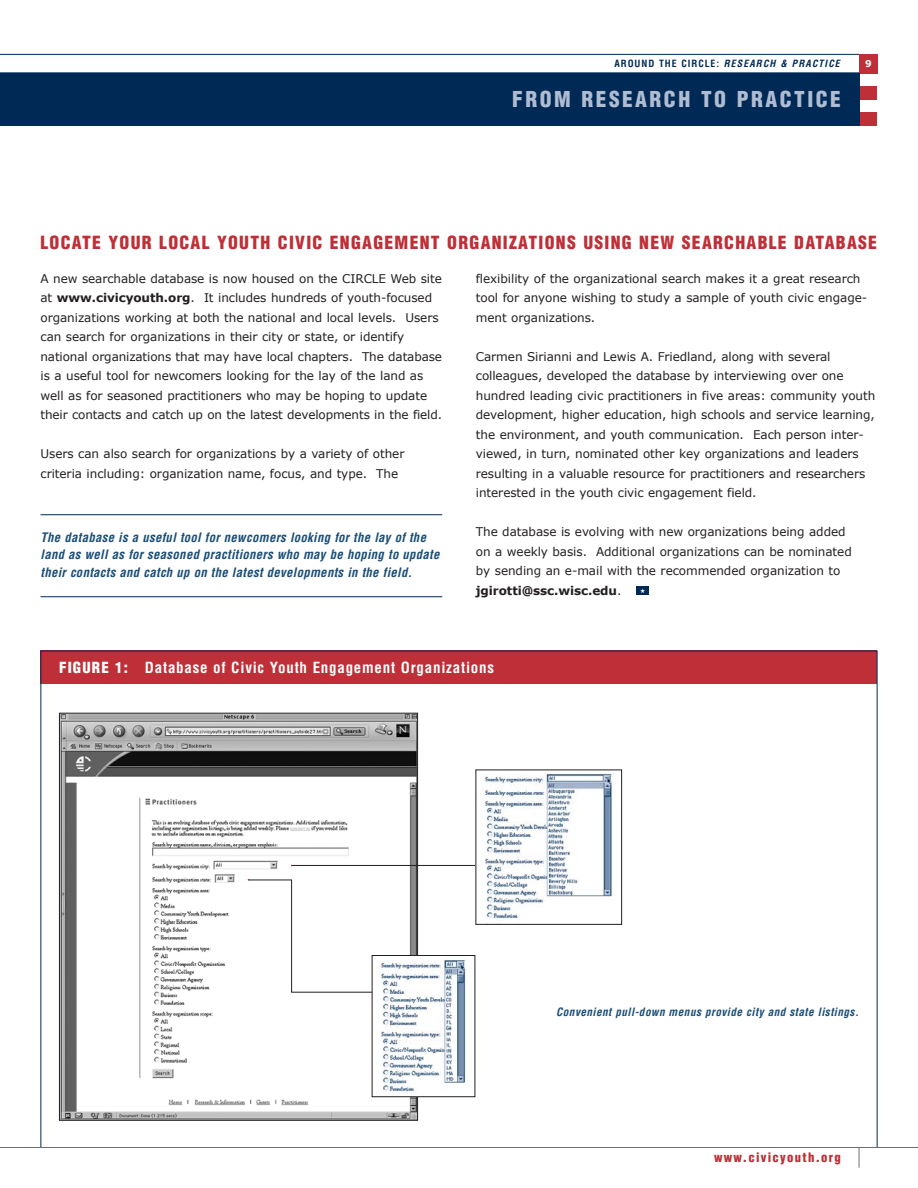
<style>
.page{position:relative;width:918px;height:1188px;background:#fff}
.page>*{position:absolute;margin:0;border:0;box-sizing:border-box;transform-origin:0 0}
.t1{font:900 condensed 21.3px "Helvetica";letter-spacing:.115em;color:#afbcd2}
.t2{font:900 condensed 17.7px "Helvetica";letter-spacing:.075em;color:#be2f37}
.t3{font:700 condensed 15px "Helvetica";letter-spacing:.05em;color:#fff}
.t4{font:italic 700 condensed 12.75px/17.2px "Helvetica";letter-spacing:.025em;color:#1a4e76}
.t5{font:900 condensed 12.75px "Helvetica";letter-spacing:.1em;color:#be2f37}
.t6{font:12px/19.5px "Verdana";letter-spacing:-.005em;color:#231f20}
.t7{font:italic 700 condensed 11.25px "Helvetica";letter-spacing:.04em;color:#1a4e76}
.t8{font:italic 700 condensed 9.75px "Helvetica";letter-spacing:.115em;color:#002a55}
.t9{font:700 9.3px "Verdana";color:#fff}
.s1{font-style:normal}
.s2{font-weight:700}
.s3{font-weight:900}
</style>
<div class="page">
<div style="left:40px;top:651px;width:838px;height:33px;background:#be2f37"></div>
<div style="left:859px;top:113px;width:18px;height:13px;background:#be2f37"></div>
<div style="left:859px;top:86px;width:18px;height:13px;background:#be2f37"></div>
<svg style="left:859px;top:1148px;width:1px;height:20px"></svg>
<div style="left:859px;top:54px;width:19px;height:19px;background:#be2f37"></div>
<div style="left:637px;top:586px;width:12px;height:9px;background:#002a55"></div>
<hr style="left:0;top:1147px;width:918px;height:1px;background:#6c6e70">
<hr style="left:0;top:72px;width:859px;height:1px;background:#002a55">
<hr style="left:0;top:54px;width:859px;height:1px;background:#002a55">
<div style="left:0;top:73px;width:859px;height:53px;background:#002a55"></div>
<hr style="left:41px;top:514px;width:401px;height:1px;background:#002a55">
<hr style="left:41px;top:596px;width:401px;height:1px;background:#002a55">
<img style="left:61px;top:715px;width:355px;height:403px">
<img style="left:484px;top:773px;width:129px;height:146px">
<div style="left:476px;top:770px;width:146px;height:155px;border:1px solid #231f20"></div>
<img style="left:374px;top:993px;width:92px;height:102px">
<div style="left:372px;top:955px;width:103px;height:142px;border:1px solid #231f20"></div>
<svg style="left:248px;top:865px;width:228px;height:128px"></svg>
<p class="t8" style="left:614px;top:60px;width:227px"><span class="s1">AROUND THE CIRCLE:</span> RESEARCH &amp; PRACTICE</p>
<p class="t9" style="left:865px;top:58px;width:8px">9</p>
<h1 class="t1" style="left:512px;top:91px;width:330px">FROM RESEARCH TO PRACTICE</h1>
<h2 class="t2" style="left:40px;top:236px;width:838px">LOCATE YOUR LOCAL YOUTH CIVIC ENGAGEMENT ORGANIZATIONS USING NEW SEARCHABLE DATABASE</h2>
<p class="t6" style="left:40px;top:268px;width:403px">A new searchable database is now housed on the CIRCLE Web site at <span class="s2">www.civicyouth.org</span>. It includes hundreds of youth-focused organizations working at both the national and local levels. Users can search for organizations in their city or state, or identify national organizations that may have local chapters. The database is a useful tool for newcomers looking for the lay of the land as well as for seasoned practitioners who may be hoping to update their contacts and catch up on the latest developments in the field.</p>
<p class="t6" style="left:40px;top:444px;width:365px">Users can also search for organizations by a variety of other criteria including: organization name, focus, and type. The</p>
<p class="t4" style="left:41px;top:530px;width:401px">The database is a useful tool for newcomers looking for the lay of the land as well as for seasoned practitioners who may be hoping to update their contacts and catch up on the latest developments in the field.</p>
<p class="t6" style="left:476px;top:268px;width:393px">flexibility of the organizational search makes it a great research tool for anyone wishing to study a sample of youth civic engage&shy;ment organizations.</p>
<p class="t6" style="left:476px;top:346px;width:401px">Carmen Sirianni and Lewis A. Friedland, along with several colleagues, developed the database by interviewing over one hundred leading civic practitioners in five areas: community youth development, higher education, high schools and service learning, the environment, and youth communication. Each person inter&shy;viewed, in turn, nominated other key organizations and leaders resulting in a valuable resource for practitioners and researchers interested in the youth civic engagement field.</p>
<p class="t6" style="left:476px;top:522px;width:378px">The database is evolving with new organizations being added on a weekly basis. Additional organizations can be nominated by sending an e-mail with the recommended organization to <span class="s2">jgirotti@ssc.wisc.edu</span>.</p>
<p class="t3" style="left:59px;top:662px;width:437px"><span class="s3">FIGURE 1:</span> Database of Civic Youth Engagement Organizations</p>
<p class="t7" style="left:556px;top:1007px;width:304px">Convenient pull-down menus provide city and state listings.</p>
<p class="t5" style="left:714px;top:1152px;width:128px">www.civicyouth.org</p>
</div>
